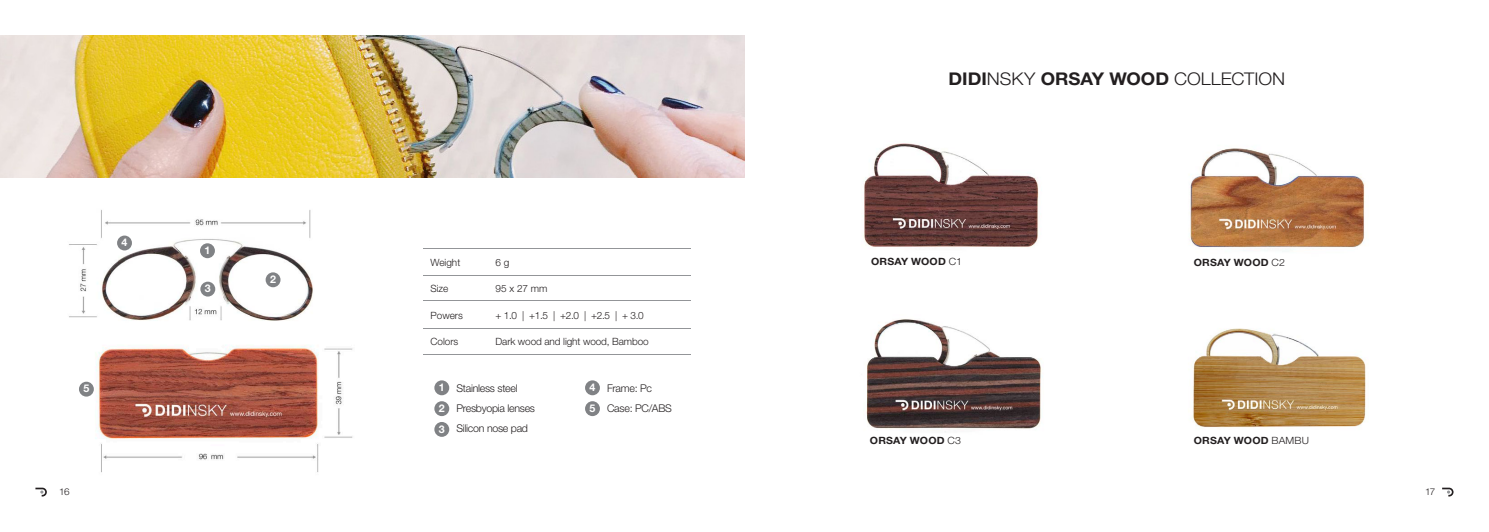
<style>
.page{position:relative;width:1489px;height:532px;background:#fff}
.page>*{position:absolute;margin:0;border:0;box-sizing:border-box;transform-origin:0 0}
.t1{font:300 17.5px "Helvetica Neue LT Std";letter-spacing:-.005em;color:#231f20;scale:1.06 1}
.t2{font:300 10.62px/20px "Helvetica Neue LT Std";letter-spacing:-.025em;color:#231f20}
.t3{font:700 10.62px "Helvetica Neue LT Std";color:#fff}
.t4{font:300 10px "Helvetica Neue LT Std";letter-spacing:-.01em;color:#231f20}
.t5{font:700 10px "Helvetica Neue LT Std";letter-spacing:.015em;color:#231f20;scale:1.06 1}
.t6{font:300 9.38px "Helvetica Neue LT Std";color:#231f20;scale:1.06 1}
.s1{font-weight:700}
.s2{font-weight:300}
</style>
<div class="page">
<svg style="left:35px;top:487px;width:12px;height:9px"></svg>
<svg style="left:1442px;top:487px;width:11px;height:9px"></svg>
<img style="left:69px;top:210px;width:244px;height:111px">
<img style="left:79px;top:345px;width:274px;height:128px">
<img style="left:863px;top:143px;width:176px;height:104px">
<img style="left:866px;top:319px;width:177px;height:113px">
<img style="left:1190px;top:148px;width:175px;height:102px">
<img style="left:1191px;top:328px;width:175px;height:100px">
<hr style="left:423px;top:248px;width:268px;height:1px;background:#939598">
<hr style="left:423px;top:300px;width:268px;height:1px;background:#939598">
<hr style="left:423px;top:354px;width:268px;height:1px;background:#939598">
<hr style="left:423px;top:275px;width:268px;height:1px;background:#939598">
<hr style="left:423px;top:328px;width:268px;height:1px;background:#939598">
<img style="left:0;top:35px;width:744px;height:142px">
<div style="left:200px;top:243px;width:15px;height:15px;background:#808285;border-radius:50%"></div>
<div style="left:79px;top:381px;width:15px;height:15px;background:#808285;border-radius:50%"></div>
<div style="left:434px;top:380px;width:15px;height:15px;background:#808285;border-radius:50%"></div>
<div style="left:585px;top:380px;width:15px;height:15px;background:#808285;border-radius:50%"></div>
<div style="left:434px;top:422px;width:15px;height:14px;background:#808285;border-radius:50%"></div>
<div style="left:434px;top:401px;width:15px;height:15px;background:#808285;border-radius:50%"></div>
<div style="left:585px;top:401px;width:15px;height:15px;background:#808285;border-radius:50%"></div>
<div style="left:117px;top:235px;width:15px;height:15px;background:#808285;border-radius:50%"></div>
<div style="left:200px;top:281px;width:15px;height:15px;background:#808285;border-radius:50%"></div>
<div style="left:265px;top:272px;width:15px;height:15px;background:#808285;border-radius:50%"></div>
<p class="t3" style="left:121px;top:236px;width:7px">4</p>
<p class="t3" style="left:204px;top:243px;width:7px">1</p>
<p class="t3" style="left:205px;top:282px;width:7px">3</p>
<p class="t3" style="left:270px;top:272px;width:7px">2</p>
<p class="t4" style="left:430px;top:256px;width:31px">Weight</p>
<p class="t4" style="left:495px;top:256px;width:15px">6 g</p>
<p class="t4" style="left:430px;top:282px;width:19px">Size</p>
<p class="t4" style="left:495px;top:282px;width:54px">95 x 27 mm</p>
<p class="t4" style="left:430px;top:309px;width:34px">Powers</p>
<p class="t4" style="left:495px;top:309px;width:150px">+ 1.0 | +1.5 | +2.0 | +2.5 | + 3.0</p>
<p class="t4" style="left:430px;top:335px;width:29px">Colors</p>
<p class="t4" style="left:495px;top:335px;width:155px">Dark wood and light wood, Bamboo</p>
<p class="t3" style="left:83px;top:382px;width:7px">5</p>
<p class="t3" style="left:439px;top:380px;width:7px">1</p>
<p class="t3" style="left:589px;top:380px;width:7px">4</p>
<p class="t3" style="left:439px;top:422px;width:7px">3</p>
<p class="t2" style="left:456px;top:377px;width:80px">Stainless steel<br>Presbyopia lenses<br>Silicon nose pad</p>
<p class="t2" style="left:607px;top:377px;width:66px">Frame: Pc<br>Case: PC/ABS</p>
<p class="t3" style="left:439px;top:401px;width:7px">2</p>
<p class="t3" style="left:589px;top:401px;width:7px">5</p>
<h1 class="t1" style="left:948px;top:68px;width:319px"><span class="s1">DIDI</span>NSKY <span class="s1">ORSAY WOOD</span> COLLECTION</h1>
<p class="t5" style="left:871px;top:255px;width:87px">ORSAY WOOD <span class="s2">C1</span></p>
<p class="t5" style="left:869px;top:434px;width:87px">ORSAY WOOD <span class="s2">C3</span></p>
<p class="t5" style="left:1193px;top:256px;width:87px">ORSAY WOOD <span class="s2">C2</span></p>
<p class="t5" style="left:1193px;top:434px;width:110px">ORSAY WOOD <span class="s2">BAMBU</span></p>
<p class="t6" style="left:59px;top:486px;width:11px">16</p>
<p class="t6" style="left:1424px;top:486px;width:11px">17</p>
</div>
